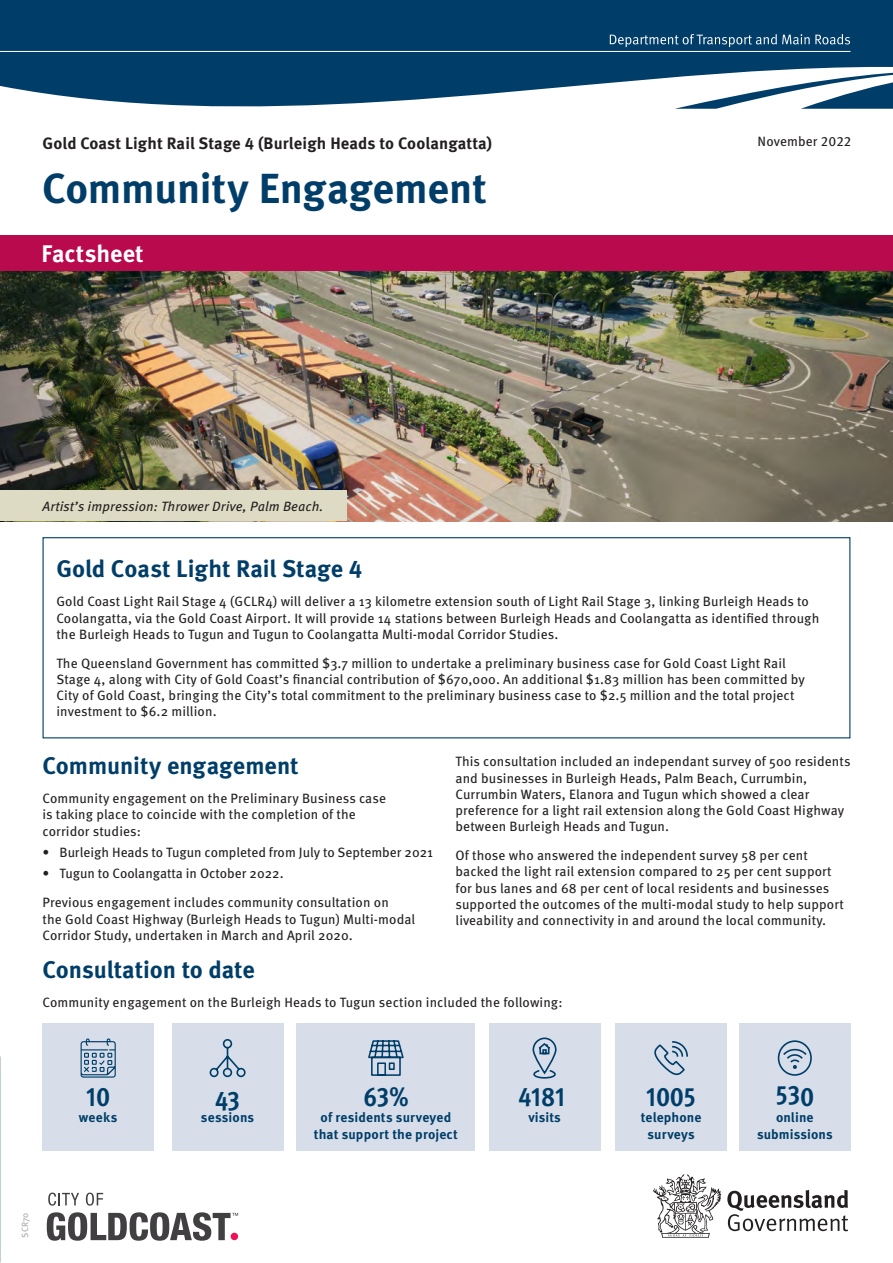
<style>
.page{position:relative;width:893px;height:1263px;background:#fff}
.page>*{position:absolute;margin:0;border:0;box-sizing:border-box;transform-origin:0 0}
.Heading_1_META{font:700 42px "Meta Pro";letter-spacing:-.01em;color:#003e69}
.Heading_3_META{font:700 condensed 27px "Meta Pro";letter-spacing:-.02em;color:#003e69}
.Body_META{font:700 24px "Meta Pro";letter-spacing:-.005em;color:#003e69}
.Heading_3_META-2{font:700 24px "Meta Pro";color:#fff}
.Intro_META{font:700 16.5px "Meta Pro";letter-spacing:.01em;color:#231f20}
.Body_META-2{font:13.5px/16.2px "Meta Pro";letter-spacing:.01em;color:#231f20}
.Heading_3_META-3{font:700 13.5px/16.2px "Meta Pro";letter-spacing:.01em;color:#003e69;text-align:center}
.Body_META-3{font:italic 13.5px "Meta Pro";letter-spacing:.01em;color:#231f20}
.t1{font:9px "Meta Pro";color:#a8a9ad}
</style>
<div class="page">
<svg style="left:0;top:0;width:893px;height:109px;background:#275b80"></svg>
<hr style="left:0;top:51px;width:850px;height:1px;background:#fff">
<svg style="left:610px;top:34px;width:240px;height:13px;background:#336486"></svg>
<svg style="left:727px;top:1190px;width:121px;height:41px"></svg>
<svg style="left:653px;top:1174px;width:68px;height:64px"></svg>
<svg style="left:48px;top:1192px;width:31px;height:14px"></svg>
<svg style="left:86px;top:1192px;width:17px;height:14px"></svg>
<svg style="left:47px;top:1212px;width:191px;height:29px"></svg>
<img style="left:0;top:270px;width:893px;height:251px">
<div style="left:0;top:235px;width:893px;height:35px;background:#b80a4d"></div>
<div style="left:0;top:491px;width:347px;height:30px;background:#dddbc3"></div>
<div style="left:43px;top:537px;width:807px;height:201px;border:1px solid #003e69"></div>
<div style="left:172px;top:1024px;width:111px;height:127px;background:#d8dee9"></div>
<div style="left:43px;top:1024px;width:111px;height:127px;background:#d8dee9"></div>
<div style="left:615px;top:1024px;width:112px;height:127px;background:#d8dee9"></div>
<div style="left:489px;top:1024px;width:111px;height:127px;background:#d8dee9"></div>
<div style="left:739px;top:1024px;width:111px;height:127px;background:#d8dee9"></div>
<div style="left:297px;top:1024px;width:178px;height:127px;background:#d8dee9"></div>
<p class="Intro_META" style="left:43px;top:130px;width:451px">Gold Coast Light Rail Stage 4 (Burleigh Heads to Coolangatta)</p>
<p class="Body_META-2" style="left:758px;top:133px;width:95px">November 2022</p>
<p class="Heading_1_META" style="left:42px;top:156px;width:446px">Community Engagement</p>
<p class="Heading_3_META-2" style="left:42px;top:234px;width:104px">Factsheet</p>
<p class="Body_META-3" style="left:43px;top:496px;width:282px">Artist’s impression: Thrower Drive, Palm Beach.</p>
<p class="Body_META" style="left:56px;top:550px;width:307px">Gold Coast Light Rail Stage 4</p>
<p class="Body_META-2" style="left:56px;top:593px;width:764px">Gold Coast Light Rail Stage 4 (GCLR4) will deliver a 13 kilometre extension south of Light Rail Stage 3, linking Burleigh Heads to<br>Coolangatta, via the Gold Coast Airport. It will provide 14 stations between Burleigh Heads and Coolangatta as identified through the Burleigh Heads to Tugun and Tugun to Coolangatta Multi-modal Corridor Studies.</p>
<p class="Body_META-2" style="left:56px;top:654px;width:750px">The Queensland Government has committed $3.7 million to undertake a preliminary business case for Gold Coast Light Rail Stage 4, along with City of Gold Coast’s financial contribution of $670,000. An additional $1.83 million has been committed by City of Gold Coast, bringing the City’s total commitment to the preliminary business case to $2.5 million and the total project investment to $6.2 million.</p>
<p class="Body_META" style="left:43px;top:747px;width:258px">Community engagement</p>
<p class="Body_META-2" style="left:43px;top:789px;width:345px">Community engagement on the Preliminary Business case is taking place to coincide with the completion of the corridor studies:</p>
<p class="Body_META-2" style="left:43px;top:843px;width:392px">• Burleigh Heads to Tugun completed from July to September 2021</p>
<p class="Body_META-2" style="left:43px;top:865px;width:243px">• Tugun to Coolangatta in October 2022.</p>
<p class="Body_META-2" style="left:43px;top:894px;width:374px">Previous engagement includes community consultation on<br>the Gold Coast Highway (Burleigh Heads to Tugun) Multi-modal<br>Corridor Study, undertaken in March and April 2020.</p>
<p class="Body_META-2" style="left:455px;top:753px;width:397px">This consultation included an independant survey of 500 residents and businesses in Burleigh Heads, Palm Beach, Currumbin, Currumbin Waters, Elanora and Tugun which showed a clear preference for a light rail extension along the Gold Coast Highway between Burleigh Heads and Tugun.</p>
<p class="Body_META-2" style="left:455px;top:846px;width:390px">Of those who answered the independent survey 58 per cent backed the light rail extension compared to 25 per cent support for bus lanes and 68 per cent of local residents and businesses supported the outcomes of the multi-modal study to help support liveability and connectivity in and around the local community.</p>
<p class="Body_META" style="left:43px;top:951px;width:214px">Consultation to date</p>
<p class="Body_META-2" style="left:43px;top:993px;width:522px">Community engagement on the Burleigh Heads to Tugun section included the following:</p>
<p class="t1" style="left:18px;top:1238px;width:27px;rotate:-90deg">SCR70</p>
<p class="Heading_3_META" style="left:86px;top:1076px;width:25px">10</p>
<p class="Heading_3_META-3" style="left:79px;top:1109px;width:40px">weeks</p>
<p class="Heading_3_META" style="left:215px;top:1076px;width:27px">43</p>
<p class="Heading_3_META-3" style="left:201px;top:1109px;width:55px">sessions</p>
<p class="Heading_3_META" style="left:363px;top:1076px;width:47px">63%</p>
<p class="Heading_3_META-3" style="left:314px;top:1109px;width:146px">of residents surveyed that support the project</p>
<p class="Heading_3_META" style="left:518px;top:1076px;width:49px">4181</p>
<p class="Heading_3_META-3" style="left:528px;top:1109px;width:34px">visits</p>
<p class="Heading_3_META" style="left:646px;top:1076px;width:52px">1005</p>
<p class="Heading_3_META-3" style="left:641px;top:1109px;width:62px">telephone surveys</p>
<p class="Heading_3_META" style="left:776px;top:1074px;width:40px">530</p>
<p class="Heading_3_META-3" style="left:757px;top:1109px;width:77px">online submissions</p>
</div>
